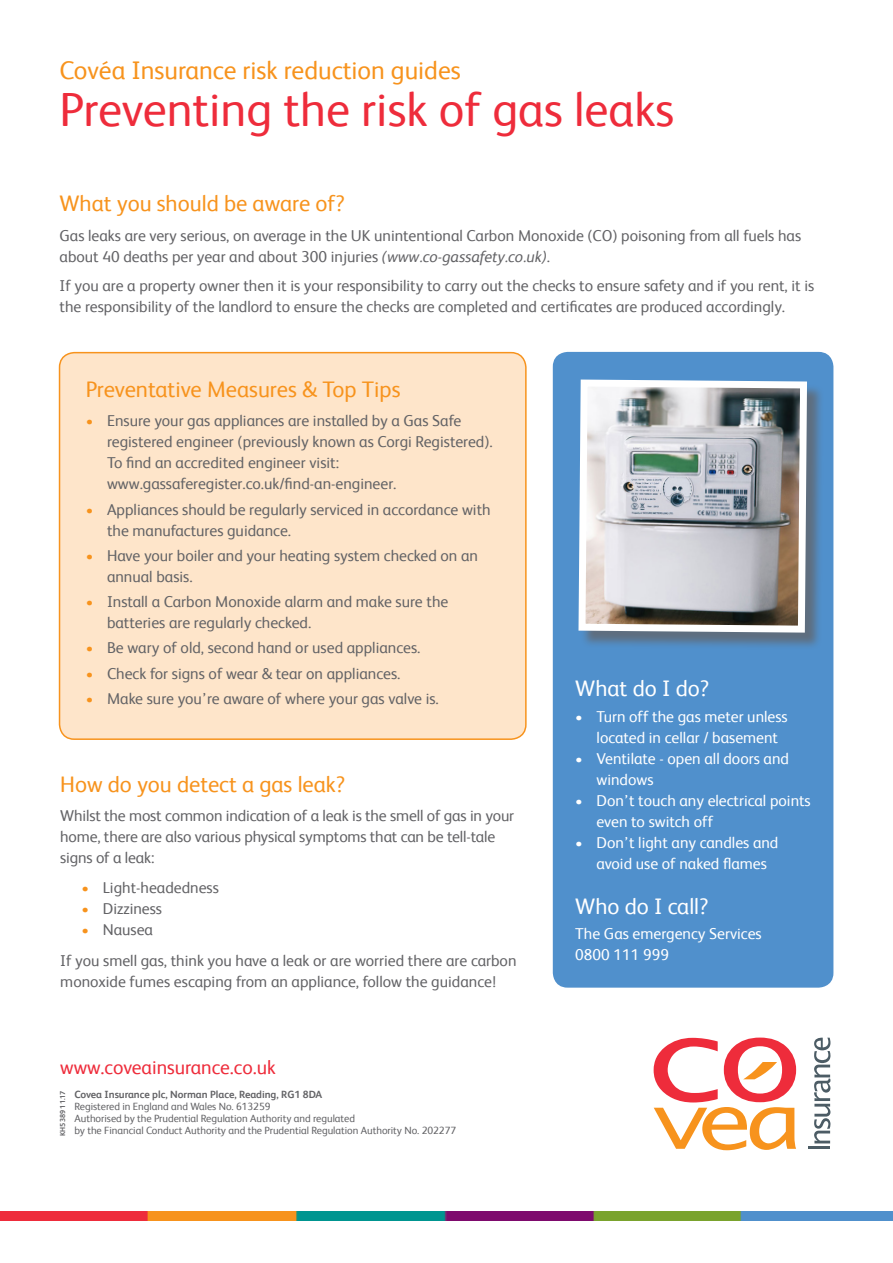
<style>
.page{position:relative;width:893px;height:1263px;background:#fff}
.page>*{position:absolute;margin:0;border:0;box-sizing:border-box;transform-origin:0 0}
.t1{font:48px "FS Albert";color:#ee2c3b}
.t2{font:25.5px "FS Albert";color:#f7931d}
.t3{font:22.5px "FS Albert";color:#f7931d}
.t4{font:22.5px "FS Albert";color:#fff}
.t5{font:19.5px "FS Albert";color:#ee2c3b}
.t6{font:15.75px/21px "FS Albert";color:#636366}
.bullet{font:15.75px/21px "FS Albert";color:#fff}
.t7{font:10.5px/12px "FS Albert";letter-spacing:-.005em;color:#636366}
.t8{font:700 7.35px "FS Albert";letter-spacing:-.005em;color:#636366}
.s1{font-style:italic}
.s2{font-size:15px;color:#f7931d}
.s3{font-weight:700}
.s4{font-size:15px}
</style>
<div class="page">
<svg style="left:654px;top:1037px;width:142px;height:113px"></svg>
<hr style="left:809px;top:1146px;width:21px;height:3px;background:#4c5c65">
<svg style="left:814px;top:1037px;width:16px;height:106px"></svg>
<img style="left:0;top:1212px;width:893px;height:8px">
<div style="left:60px;top:353px;width:466px;height:386px;background:#fee5ca;border-radius:15px"></div>
<div style="left:59px;top:352px;width:468px;height:388px;border:2px solid #f7931d;border-radius:15px"></div>
<div style="left:553px;top:352px;width:280px;height:636px;background:#5090cc;border-radius:15px"></div>
<div style="left:581px;top:382px;width:243px;height:268px;background:#636366;opacity:.75"></div>
<img style="left:578px;top:379px;width:232px;height:257px">
<p class="t2" style="left:60px;top:54px;width:403px">Covéa Insurance risk reduction guides</p>
<p class="t1" style="left:60px;top:77px;width:616px">Preventing the risk of gas leaks</p>
<p class="t3" style="left:60px;top:188px;width:287px">What you should be aware of?</p>
<p class="t6" style="left:60px;top:224px;width:743px">Gas leaks are very serious, on average in the UK unintentional Carbon Monoxide (CO) poisoning from all fuels has about 40 deaths per year and about 300 injuries <span class="s1">(www.co-gassafety.co.uk)</span>.</p>
<p class="t6" style="left:60px;top:274px;width:756px">If you are a property owner then it is your responsibility to carry out the checks to ensure safety and if you rent, it is the responsibility of the landlord to ensure the checks are completed and certificates are produced accordingly.</p>
<p class="t3" style="left:86px;top:374px;width:316px">Preventative Measures &amp; Top Tips</p>
<p class="t6" style="left:107px;top:410px;width:387px;text-indent:-21px"><span class="s2">•</span> Ensure your gas appliances are installed by a Gas Safe registered engineer (previously known as Corgi Registered).<br>To find an accredited engineer visit: www.gassaferegister.co.uk/find-an-engineer.</p>
<p class="t6" style="left:107px;top:498px;width:385px;text-indent:-21px"><span class="s2">•</span> Appliances should be regularly serviced in accordance with the manufactures guidance.</p>
<p class="t6" style="left:107px;top:544px;width:373px;text-indent:-21px"><span class="s2">•</span> Have your boiler and your heating system checked on an annual basis.</p>
<p class="t6" style="left:107px;top:590px;width:343px;text-indent:-21px"><span class="s2">•</span> Install a Carbon Monoxide alarm and make sure the batteries are regularly checked.</p>
<p class="t6" style="left:86px;top:637px;width:336px"><span class="s2">•</span> Be wary of old, second hand or used appliances.</p>
<p class="t6" style="left:86px;top:662px;width:316px"><span class="s2">•</span> Check for signs of wear &amp; tear on appliances.</p>
<p class="t6" style="left:86px;top:687px;width:355px"><span class="s2">•</span> Make sure you’re aware of where your gas valve is.</p>
<p class="t3" style="left:60px;top:769px;width:287px">How do you detect a gas leak?</p>
<p class="t6" style="left:60px;top:805px;width:455px">Whilst the most common indication of a leak is the smell of gas in your home, there are also various physical symptoms that can be tell-tale signs of a leak:</p>
<p class="t6" style="left:82px;top:876px;width:139px"><span class="s2">•</span> Light-headedness</p>
<p class="t6" style="left:82px;top:897px;width:82px"><span class="s2">•</span> Dizziness</p>
<p class="t6" style="left:82px;top:918px;width:73px"><span class="s2">•</span> Nausea</p>
<p class="t6" style="left:60px;top:950px;width:458px">If you smell gas, think you have a leak or are worried there are carbon monoxide fumes escaping from an appliance, follow the guidance!</p>
<p class="t5" style="left:60px;top:1054px;width:217px">www.coveainsurance.co.uk</p>
<p class="t7" style="left:74px;top:1087px;width:282px"><span class="s3">Covea Insurance plc, Norman Place, Reading, RG1 8DA<br></span>Registered in England and Wales No. 613259<br>Authorised by the Prudential Regulation Authority and regulated</p>
<p class="t8" style="left:58px;top:1136px;width:47px;rotate:-90deg">KH5389 11.17</p>
<p class="t7" style="left:74px;top:1123px;width:383px">by the Financial Conduct Authority and the Prudential Regulation Authority No. 202277</p>
<p class="t4" style="left:575px;top:674px;width:135px">What do I do?</p>
<p class="bullet" style="left:596px;top:705px;width:193px;text-indent:-21px"><span class="s4">•</span> Turn off the gas meter unless located in cellar / basement</p>
<p class="bullet" style="left:596px;top:747px;width:194px;text-indent:-21px"><span class="s4">•</span> Ventilate - open all doors and windows</p>
<p class="bullet" style="left:596px;top:789px;width:216px;text-indent:-21px"><span class="s4">•</span> Don’t touch any electrical points even to switch off</p>
<p class="bullet" style="left:596px;top:831px;width:183px;text-indent:-21px"><span class="s4">•</span> Don’t light any candles and avoid use of naked flames</p>
<p class="t4" style="left:575px;top:891px;width:135px">Who do I call?</p>
<p class="bullet" style="left:575px;top:922px;width:188px">The Gas emergency Services</p>
<p class="bullet" style="left:575px;top:943px;width:95px">0800 111 999</p>
</div>
